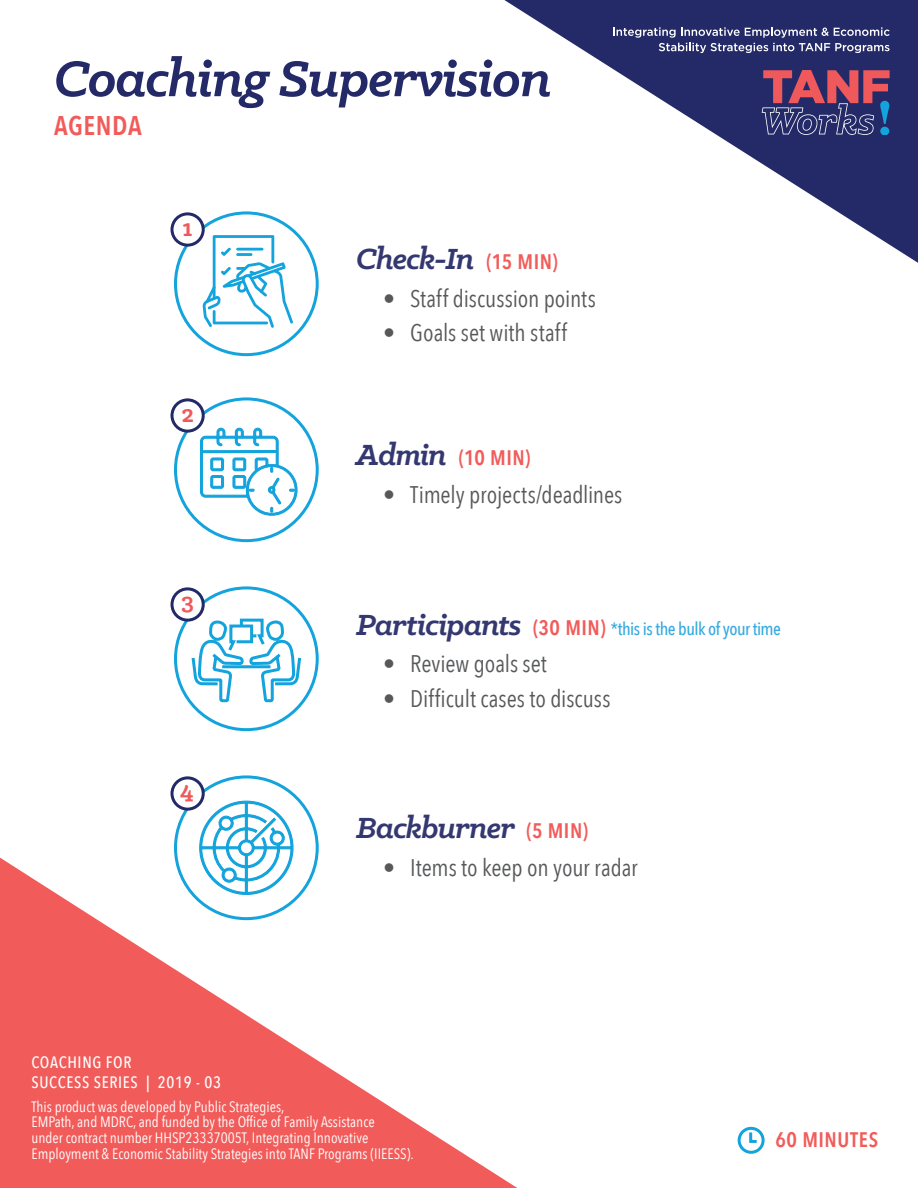
<style>
.page{position:relative;width:918px;height:1188px;background:#fff}
.page>*{position:absolute;margin:0;border:0;box-sizing:border-box;transform-origin:0 0}
.t1{font:italic 700 56.7px "Klinic Slab";letter-spacing:-.02em;color:#232a67}
.t2{font:italic 700 33px "Klinic Slab";letter-spacing:-.03em;color:#343870}
.t3{font:600 27px "Avenir Next Condensed";letter-spacing:.02em;color:#f15c5a}
.t4{font:700 26.7px "Klinic Slab";color:#f0595b}
.t5{font:700 25.5px "Klinic Slab";color:#f0595b}
.t6{font:24px "Avenir Next Condensed";letter-spacing:-.005em;color:#57585a}
.t7{font:600 21px "Avenir Next Condensed";letter-spacing:.025em;color:#f15c5a}
.t8{font:500 18px "Avenir Next Condensed";letter-spacing:-.03em;color:#38aae0}
.t9{font:500 16.5px "Avenir Next Condensed";letter-spacing:.04em;color:#fff}
.t10{font:15px/15.8px "Avenir Next Condensed";color:#fff}
.s1{font-family:"Avenir Next Condensed";font-weight:600;font-style:normal;font-size:21px;color:#f15c5a}
.s2{font-family:"Klinic Slab";font-weight:700;font-style:italic;font-size:33px;color:#343870}
.s3{font-weight:600;font-size:21px;color:#f15c5a}
</style>
<div class="page">
<svg style="left:504px;top:0;width:414px;height:263px"></svg>
<svg style="left:762px;top:70px;width:128px;height:64px;background:#6b476f"></svg>
<svg style="left:613px;top:27px;width:277px;height:26px;background:#515686"></svg>
<div style="left:174px;top:211px;width:145px;height:145px;border:3px solid #13a3dd;border-radius:50%"></div>
<div style="left:174px;top:397px;width:145px;height:145px;border:3px solid #13a3dd;border-radius:50%"></div>
<div style="left:174px;top:586px;width:145px;height:145px;border:3px solid #13a3dd;border-radius:50%"></div>
<svg style="left:0;top:858px;width:517px;height:330px;fill:#f15c5a"></svg>
<svg style="left:202px;top:235px;width:91px;height:93px"></svg>
<div style="left:172px;top:214px;width:31px;height:31px;background:#fff;border-radius:50%"></div>
<div style="left:171px;top:212px;width:34px;height:35px;border:3px solid #232a67;border-radius:50%"></div>
<div style="left:172px;top:400px;width:31px;height:31px;background:#fff;border-radius:50%"></div>
<div style="left:171px;top:398px;width:34px;height:35px;border:3px solid #232a67;border-radius:50%"></div>
<div style="left:171px;top:776px;width:34px;height:35px;border:3px solid #232a67;border-radius:50%"></div>
<div style="left:172px;top:589px;width:31px;height:31px;background:#fff;border-radius:50%"></div>
<div style="left:171px;top:587px;width:34px;height:35px;border:3px solid #232a67;border-radius:50%"></div>
<svg style="left:199px;top:427px;width:99px;height:89px"></svg>
<svg style="left:190px;top:617px;width:113px;height:87px"></svg>
<svg style="left:749px;top:1129px;width:11px;height:14px"></svg>
<div style="left:738px;top:1127px;width:27px;height:27px;border:3px solid #13a3dd;border-radius:50%"></div>
<svg style="left:199px;top:800px;width:95px;height:96px"></svg>
<h1 class="t1" style="left:54px;top:41px;width:499px">Coaching Supervision</h1>
<h1 class="t3" style="left:54px;top:102px;width:89px">AGENDA</h1>
<p class="t4" style="left:183px;top:210px;width:12px">1</p>
<p class="t4" style="left:181px;top:396px;width:14px">2</p>
<p class="t5" style="left:181px;top:584px;width:14px">3</p>
<p class="t4" style="left:180px;top:772px;width:15px">4</p>
<p class="t9" style="left:32px;top:1053px;width:102px">COACHING FOR</p>
<p class="t9" style="left:32px;top:1073px;width:191px">SUCCESS SERIES | 2019 - 03</p>
<p class="t2" style="left:356px;top:237px;width:203px">Check-In <span class="s1">(15 MIN)</span></p>
<p class="t6" style="left:383px;top:278px;width:214px">• Staff discussion points</p>
<p class="t6" style="left:383px;top:312px;width:185px">• Goals set with staff</p>
<p class="t7" style="left:356px;top:440px;width:176px"><span class="s2">Admin</span> (10 MIN)</p>
<p class="t6" style="left:383px;top:474px;width:241px">• Timely projects/deadlines</p>
<p class="t8" style="left:356px;top:617px;width:426px"><span class="s2">Participants</span> <span class="s3">(30 MIN)</span> *this is the bulk of your time</p>
<p class="t6" style="left:383px;top:643px;width:165px">• Review goals set</p>
<p class="t6" style="left:383px;top:678px;width:229px">• Difficult cases to discuss</p>
<p class="t2" style="left:356px;top:807px;width:233px">Backburner <span class="s1">(5 MIN)</span></p>
<p class="t6" style="left:383px;top:847px;width:256px">• Items to keep on your radar</p>
<p class="t10" style="left:32px;top:1098px;width:345px">This product was developed by Public Strategies,<br>EMPath, and MDRC, and funded by the Office of Family Assistance under contract number HHSP23337005T, Integrating Innovative</p>
<p class="t10" style="left:32px;top:1145px;width:384px">Employment &amp; Economic Stability Strategies into TANF Programs (IIEESS).</p>
<p class="t7" style="left:775px;top:1121px;width:104px">60 MINUTES</p>
</div>
